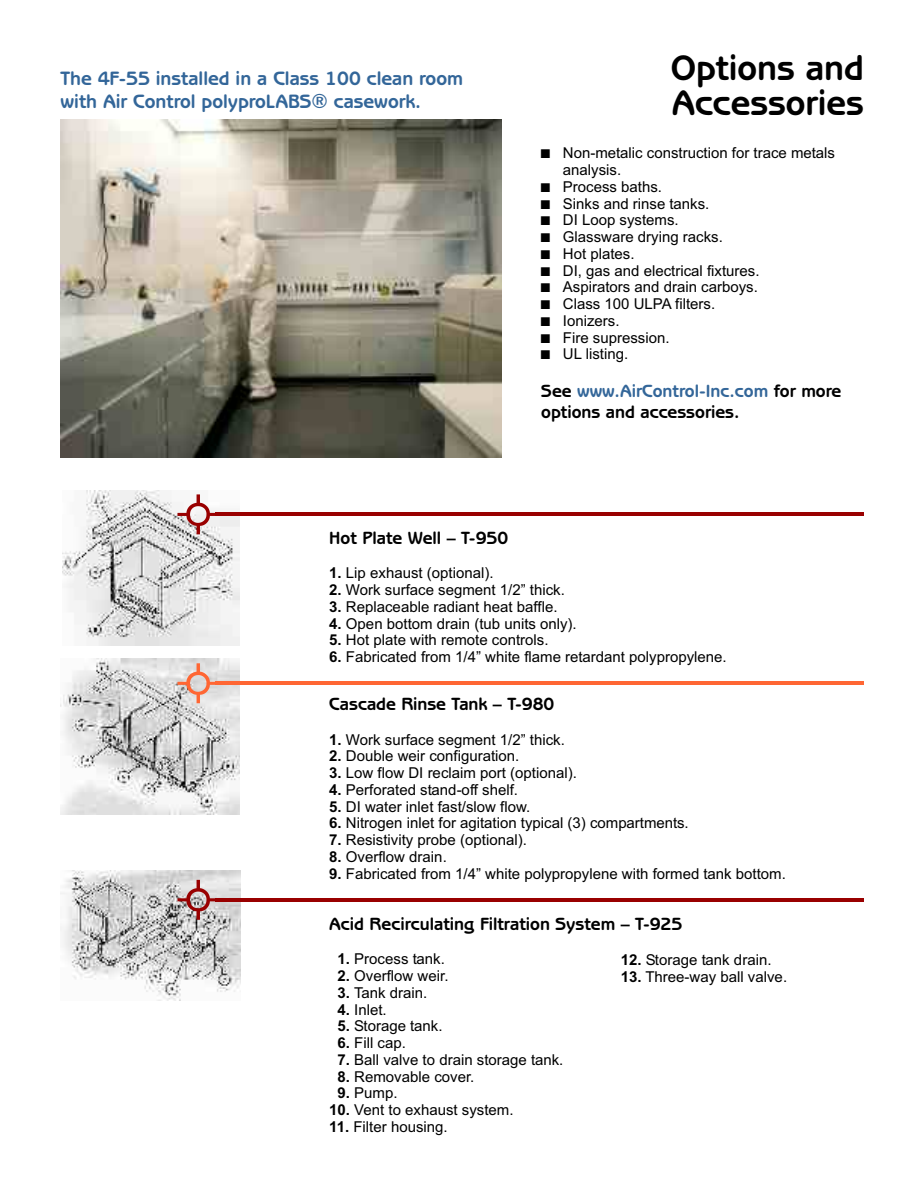
<style>
.page{position:relative;width:918px;height:1188px;background:#fff}
.page>*{position:absolute;margin:0;border:0;box-sizing:border-box;transform-origin:0 0}
.t1{font:700 36px/35px "Benguiat Got Bk BT";color:#000}
.t2{font:700 19.65px/23.5px "Benguiat Got Bk BT";color:#369}
.t3{font:700 18px/21.6px "Benguiat Got Bk BT";color:#000}
.t4{font:15px/16.8px "Arial";color:#000}
.s1{color:#369}
.s2{font-weight:700}
</style>
<div class="page">
<img style="left:60px;top:120px;width:442px;height:337px">
<img style="left:60px;top:658px;width:179px;height:156px">
<img style="left:63px;top:490px;width:176px;height:156px">
<svg style="left:177px;top:663px;width:41px;height:40px;background:#e2c3b9"></svg>
<hr style="left:215px;top:682px;width:649px;height:3px;background:#f63">
<svg style="left:177px;top:494px;width:41px;height:40px"></svg>
<hr style="left:215px;top:513px;width:649px;height:3px;background:#900">
<img style="left:60px;top:870px;width:181px;height:130px">
<svg style="left:177px;top:880px;width:41px;height:40px;background:#c3a4a4"></svg>
<hr style="left:215px;top:898px;width:649px;height:3px;background:#900">
<h2 class="t2" style="left:60px;top:68px;width:404px">The 4F-55 installed in a Class 100 clean room with Air Control polyproLABS® casework.</h2>
<h1 class="t1" style="left:671px;top:53px;width:195px">Options and<br>Accessories</h1>
<p class="t4" style="left:563px;top:146px;width:274px">Non-metalic construction for trace metals analysis.<br>Process baths.<br>Sinks and rinse tanks.<br>DI Loop systems.<br>Glassware drying racks.<br>Hot plates.<br>DI, gas and electrical fixtures.<br>Aspirators and drain carboys.<br>Class 100 ULPA filters.<br>Ionizers.<br>Fire supression.<br>UL listing.</p>
<p class="t3" style="left:541px;top:381px;width:302px">See <span class="s1">www.AirControl-Inc.com</span> for more options and accessories.</p>
<p class="t3" style="left:329px;top:528px;width:180px">Hot Plate Well – T-950</p>
<p class="t4" style="left:329px;top:566px;width:166px"><span class="s2">1.</span> Lip exhaust (optional).</p>
<p class="t4" style="left:329px;top:583px;width:237px"><span class="s2">2.</span> Work surface segment 1/2” thick.</p>
<p class="t4" style="left:329px;top:600px;width:230px"><span class="s2">3.</span> Replaceable radiant heat baffle.</p>
<p class="t4" style="left:329px;top:616px;width:249px"><span class="s2">4.</span> Open bottom drain (tub units only).</p>
<p class="t4" style="left:329px;top:633px;width:221px"><span class="s2">5.</span> Hot plate with remote controls.</p>
<p class="t4" style="left:329px;top:650px;width:399px"><span class="s2">6.</span> Fabricated from 1/4” white flame retardant polypropylene.</p>
<p class="t3" style="left:329px;top:695px;width:227px">Cascade Rinse Tank – T-980</p>
<p class="t4" style="left:329px;top:732px;width:237px"><span class="s2">1.</span> Work surface segment 1/2” thick.</p>
<p class="t4" style="left:329px;top:749px;width:192px"><span class="s2">2.</span> Double weir configuration.</p>
<p class="t4" style="left:329px;top:766px;width:249px"><span class="s2">3.</span> Low flow DI reclaim port (optional).</p>
<p class="t4" style="left:329px;top:783px;width:190px"><span class="s2">4.</span> Perforated stand-off shelf.</p>
<p class="t4" style="left:329px;top:799px;width:202px"><span class="s2">5.</span> DI water inlet fast/slow flow.</p>
<p class="t4" style="left:329px;top:816px;width:361px"><span class="s2">6.</span> Nitrogen inlet for agitation typical (3) compartments.</p>
<p class="t4" style="left:329px;top:833px;width:199px"><span class="s2">7.</span> Resistivity probe (optional).</p>
<p class="t4" style="left:329px;top:850px;width:119px"><span class="s2">8.</span> Overflow drain.</p>
<p class="t4" style="left:329px;top:866px;width:458px"><span class="s2">9.</span> Fabricated from 1/4” white polypropylene with formed tank bottom.</p>
<p class="t3" style="left:329px;top:914px;width:355px">Acid Recirculating Filtration System – T-925</p>
<p class="t4" style="left:338px;top:952px;width:109px"><span class="s2">1.</span> Process tank.</p>
<p class="t4" style="left:338px;top:969px;width:112px"><span class="s2">2.</span> Overflow weir.</p>
<p class="t4" style="left:338px;top:986px;width:91px"><span class="s2">3.</span> Tank drain.</p>
<p class="t4" style="left:338px;top:1002px;width:51px"><span class="s2">4.</span> Inlet.</p>
<p class="t4" style="left:338px;top:1019px;width:106px"><span class="s2">5.</span> Storage tank.</p>
<p class="t4" style="left:338px;top:1036px;width:70px"><span class="s2">6.</span> Fill cap.</p>
<p class="t4" style="left:338px;top:1053px;width:227px"><span class="s2">7.</span> Ball valve to drain storage tank.</p>
<p class="t4" style="left:338px;top:1069px;width:138px"><span class="s2">8.</span> Removable cover.</p>
<p class="t4" style="left:338px;top:1086px;width:62px"><span class="s2">9.</span> Pump.</p>
<p class="t4" style="left:329px;top:1103px;width:186px"><span class="s2">10.</span> Vent to exhaust system.</p>
<p class="t4" style="left:329px;top:1120px;width:120px"><span class="s2">11.</span> Filter housing.</p>
<p class="t4" style="left:621px;top:953px;width:152px"><span class="s2">12.</span> Storage tank drain.</p>
<p class="t4" style="left:621px;top:969px;width:168px"><span class="s2">13.</span> Three-way ball valve.</p>
</div>
